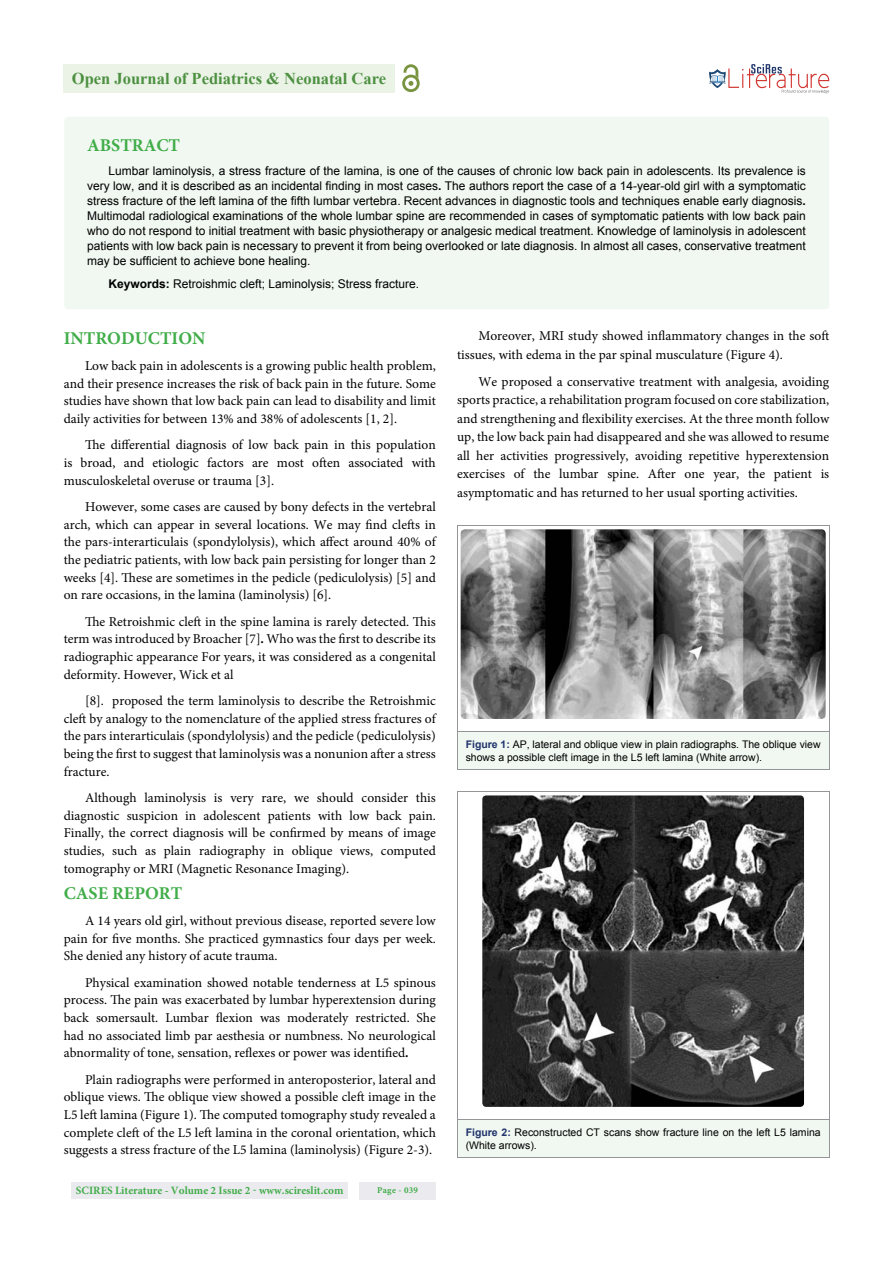
<style>
.page{position:relative;width:893px;height:1263px;background:#fff}
.page>*{position:absolute;margin:0;border:0;box-sizing:border-box;transform-origin:0 0}
.t1{font:700 18px "Minion Pro";color:#41ad49}
.t2{font:700 16.5px "Times New Roman";color:#4d9041}
.t3{font:13.5px/17.7px "Minion Pro";color:#000;text-align:justify}
.t4{font:12px/15px "Arial";color:#000;text-align:justify}
.t5{font:700 11.25px "Minion Pro";color:#41ad49}
.t6{font:10.5px/13.5px "Arial";color:#000}
.t7{font:700 9px "Minion Pro";letter-spacing:.03em;color:#41ad49}
.s1{font-weight:700}
.s2{font-weight:700;color:#20336c}
</style>
<div class="page">
<div style="left:72px;top:1182px;width:276px;height:17px;background:#ebeaef"></div>
<div style="left:359px;top:1182px;width:77px;height:17px;background:#ebeaef"></div>
<div style="left:63px;top:64px;width:332px;height:28px;background:#eaf3e6"></div>
<img style="left:402px;top:75px;width:18px;height:17px">
<svg style="left:404px;top:64px;width:14px;height:22px"></svg>
<svg style="left:709px;top:64px;width:120px;height:29px"></svg>
<div style="left:64px;top:117px;width:765px;height:192px;background:#f0f8f1;border-radius:4px"></div>
<div style="left:457px;top:732px;width:372px;height:38px;background:#f0f8f1"></div>
<hr style="left:457px;top:732px;width:372px;height:1px;background:#939598">
<hr style="left:457px;top:770px;width:372px;height:1px;background:#939598">
<img style="left:461px;top:529px;width:365px;height:190px;border-radius:4px">
<div style="left:457px;top:1120px;width:372px;height:38px;background:#f0f8f1"></div>
<hr style="left:457px;top:791px;width:372px;height:1px;background:#939598">
<hr style="left:457px;top:1120px;width:372px;height:1px;background:#939598">
<img style="left:482px;top:795px;width:322px;height:312px;border-radius:4px">
<p class="t2" style="left:72px;top:69px;width:316px">Open Journal of Pediatrics &amp; Neonatal Care</p>
<h1 class="t1" style="left:87px;top:138px;width:95px">ABSTRACT</h1>
<p class="t4" style="left:87px;top:163px;width:720px;text-indent:21px">Lumbar laminolysis, a stress fracture of the lamina, is one of the causes of chronic low back pain in adolescents. Its prevalence is very low, and it is described as an incidental finding in most cases<span class="s1">.</span> The authors report the case of a 14-year-old girl with a symptomatic stress fracture of the left lamina of the fifth lumbar vertebra. Recent advances in diagnostic tools and techniques enable early diagnosis<span class="s1">.<br></span>Multimodal radiological examinations of the whole lumbar spine are recommended in cases of symptomatic patients with low back pain who do not respond to initial treatment with basic physiotherapy or analgesic medical treatment. Knowledge of laminolysis in adolescent patients with low back pain is necessary to prevent it from being overlooked or late diagnosis. In almost all cases, conservative treatment may be sufficient to achieve bone healing.</p>
<p class="t4" style="left:108px;top:276px;width:312px"><span class="s1">Keywords:</span> Retroishmic cleft; Laminolysis; Stress fracture.</p>
<h1 class="t1" style="left:64px;top:331px;width:143px">INTRODUCTION</h1>
<p class="t3" style="left:64px;top:358px;width:374px;text-indent:21px">Low back pain in adolescents is a growing public health problem, and their presence increases the risk of back pain in the future. Some studies have shown that low back pain can lead to disability and limit daily activities for between 13% and 38% of adolescents [1, 2].</p>
<p class="t3" style="left:64px;top:437px;width:374px;text-indent:21px">The differential diagnosis of low back pain in this population is broad, and etiologic factors are most often associated with musculoskeletal overuse or trauma [3].</p>
<p class="t3" style="left:64px;top:499px;width:374px;text-indent:21px">However, some cases are caused by bony defects in the vertebral arch, which can appear in several locations. We may find clefts in the pars-interarticulais (spondylolysis), which affect around 40% of the pediatric patients, with low back pain persisting for longer than 2 weeks [4]. These are sometimes in the pedicle (pediculolysis) [5] and on rare occasions, in the lamina (laminolysis) [6].</p>
<p class="t3" style="left:64px;top:614px;width:374px;text-indent:21px">The Retroishmic cleft in the spine lamina is rarely detected. This term was introduced by Broacher [7]<span class="s1">.</span> Who was the first to describe its radiographic appearance For years, it was considered as a congenital deformity. However, Wick et al</p>
<p class="t3" style="left:64px;top:693px;width:374px;text-indent:21px">[8]. proposed the term laminolysis to describe the Retroishmic cleft by analogy to the nomenclature of the applied stress fractures of the pars interarticulais (spondylolysis) and the pedicle (pediculolysis) being the first to suggest that laminolysis was a nonunion after a stress fracture.</p>
<p class="t3" style="left:64px;top:790px;width:374px;text-indent:21px">Although laminolysis is very rare, we should consider this diagnostic suspicion in adolescent patients with low back pain.<br>Finally, the correct diagnosis will be confirmed by means of image studies, such as plain radiography in oblique views, computed tomography or MRI (Magnetic Resonance Imaging).</p>
<h1 class="t1" style="left:64px;top:886px;width:120px">CASE REPORT</h1>
<p class="t3" style="left:64px;top:913px;width:374px;text-indent:21px">A 14 years old girl, without previous disease, reported severe low pain for five months. She practiced gymnastics four days per week.<br>She denied any history of acute trauma.</p>
<p class="t3" style="left:64px;top:975px;width:374px;text-indent:21px">Physical examination showed notable tenderness at L5 spinous process. The pain was exacerbated by lumbar hyperextension during back somersault. Lumbar flexion was moderately restricted. She had no associated limb par aesthesia or numbness. No neurological abnormality of tone, sensation, reflexes or power was identified<span class="s1">.</span></p>
<p class="t3" style="left:64px;top:1072px;width:374px;text-indent:21px">Plain radiographs were performed in anteroposterior, lateral and oblique views. The oblique view showed a possible cleft image in the L5 left lamina (Figure 1). The computed tomography study revealed a complete cleft of the L5 left lamina in the coronal orientation, which suggests a stress fracture of the L5 lamina (laminolysis) (Figure 2-3).</p>
<p class="t5" style="left:76px;top:1186px;width:269px">SCIRES Literature - Volume 2 Issue 2 - www.scireslit.com</p>
<p class="t7" style="left:377px;top:1186px;width:42px">Page - 039</p>
<p class="t3" style="left:457px;top:328px;width:374px;line-height:18.5px;text-indent:21px">Moreover, MRI study showed inflammatory changes in the soft tissues, with edema in the par spinal musculature (Figure 4).</p>
<p class="t3" style="left:457px;top:373px;width:374px;line-height:18.5px;text-indent:21px">We proposed a conservative treatment with analgesia, avoiding sports practice, a rehabilitation program focused on core stabilization, and strengthening and flexibility exercises. At the three month follow up, the low back pain had disappeared and she was allowed to resume all her activities progressively, avoiding repetitive hyperextension exercises of the lumbar spine. After one year, the patient is asymptomatic and has returned to her usual sporting activities.</p>
<p class="t6" style="left:466px;top:737px;width:356px"><span class="s2">Figure 1:</span> AP, lateral and oblique view in plain radiographs. The oblique view shows a possible cleft image in the L5 left lamina (White arrow).</p>
<p class="t6" style="left:466px;top:1125px;width:356px"><span class="s2">Figure 2:</span> Reconstructed CT scans show fracture line on the left L5 lamina (White arrows).</p>
</div>
